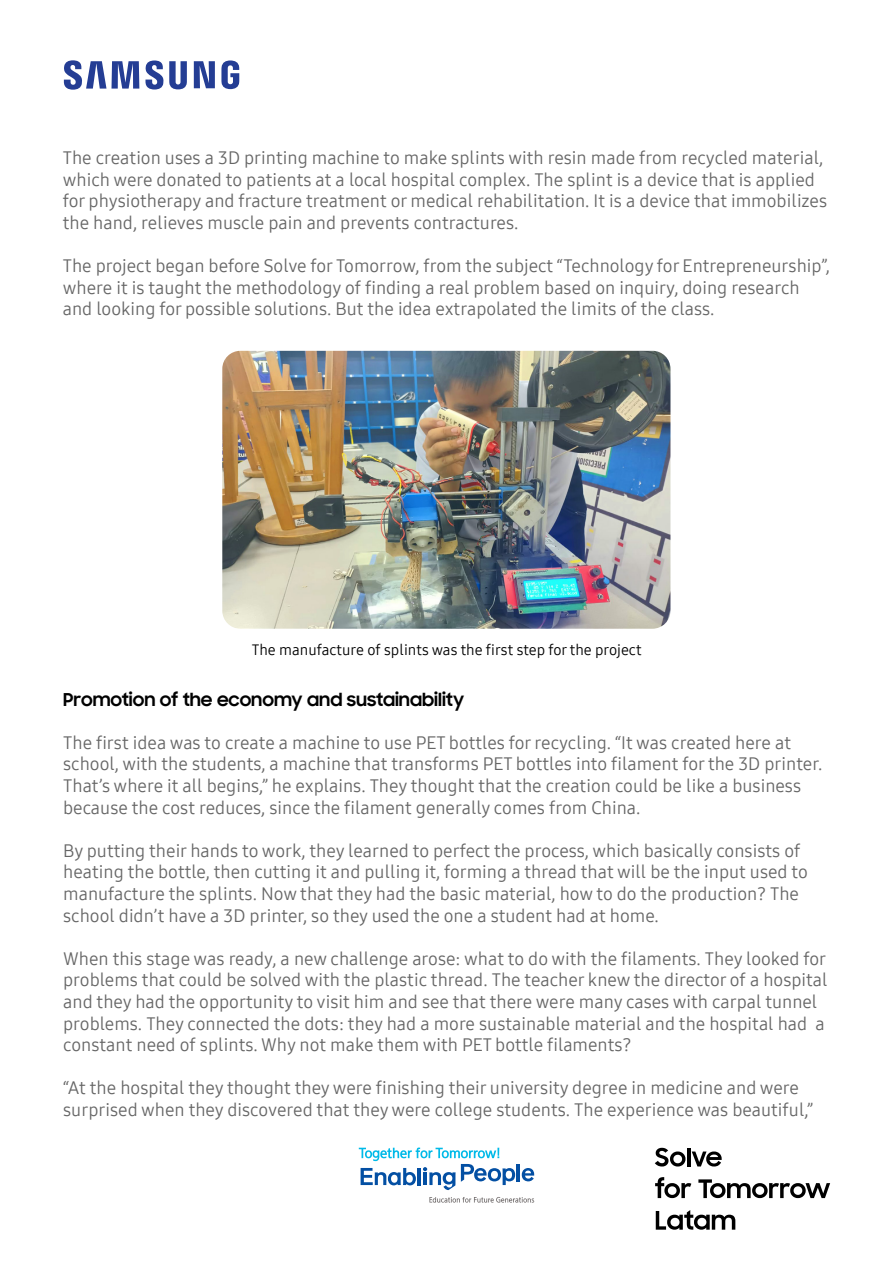
<style>
.page{position:relative;width:893px;height:1263px;background:#fff}
.page>*{position:absolute;margin:0;border:0;box-sizing:border-box;transform-origin:0 0}
.texto_corrido{font:18px/21.6px "Samsung One 400";color:#666}
.t1{font:700 18px "Samsung Sharp Sans";color:#000}
.legenda{font:15px "Samsung One 400";color:#000}
</style>
<div class="page">
<svg style="left:64px;top:60px;width:175px;height:30px"></svg>
<svg style="left:655px;top:1148px;width:30px;height:18px"></svg>
<hr style="left:687px;top:1147px;width:3px;height:19px;background:#000">
<svg style="left:692px;top:1151px;width:30px;height:15px"></svg>
<svg style="left:655px;top:1177px;width:36px;height:21px"></svg>
<svg style="left:698px;top:1179px;width:132px;height:19px"></svg>
<svg style="left:656px;top:1210px;width:79px;height:20px"></svg>
<hr style="left:517px;top:1164px;width:3px;height:17px;background:#034fa3">
<svg style="left:522px;top:1168px;width:12px;height:13px"></svg>
<svg style="left:429px;top:1197px;width:105px;height:5px"></svg>
<svg style="left:359px;top:1147px;width:156px;height:43px"></svg>
<img style="left:222px;top:351px;width:448px;height:278px">
<p class="texto_corrido" style="left:63px;top:147px;width:766px">The creation uses a 3D printing machine to make splints with resin made from recycled material, which were donated to patients at a local hospital complex. The splint is a device that is applied for physiotherapy and fracture treatment or medical rehabilitation. It is a device that immobilizes the hand, relieves muscle pain and prevents contractures.</p>
<p class="texto_corrido" style="left:63px;top:255px;width:769px">The project began before Solve for Tomorrow, from the subject “Technology for Entrepreneurship”, where it is taught the methodology of finding a real problem based on inquiry, doing research and looking for possible solutions. But the idea extrapolated the limits of the class.</p>
<p class="legenda" style="left:252px;top:639px;width:391px">The manufacture of splints was the first step for the project</p>
<h2 class="t1" style="left:63px;top:686px;width:403px">Promotion of the economy and sustainability</h2>
<p class="texto_corrido" style="left:63px;top:731px;width:761px">The first idea was to create a machine to use PET bottles for recycling. “It was created here at school, with the students, a machine that transforms PET bottles into filament for the 3D printer.<br>That’s where it all begins,” he explains. They thought that the creation could be like a business because the cost reduces, since the filament generally comes from China.</p>
<p class="texto_corrido" style="left:63px;top:839px;width:746px">By putting their hands to work, they learned to perfect the process, which basically consists of heating the bottle, then cutting it and pulling it, forming a thread that will be the input used to manufacture the splints. Now that they had the basic material, how to do the production? The school didn’t have a 3D printer, so they used the one a student had at home.</p>
<p class="texto_corrido" style="left:63px;top:947px;width:766px">When this stage was ready, a new challenge arose: what to do with the filaments. They looked for problems that could be solved with the plastic thread. The teacher knew the director of a hospital and they had the opportunity to visit him and see that there were many cases with carpal tunnel problems. They connected the dots: they had a more sustainable material and the hospital had a constant need of splints. Why not make them with PET bottle filaments?</p>
<p class="texto_corrido" style="left:63px;top:1077px;width:752px">“At the hospital they thought they were finishing their university degree in medicine and were surprised when they discovered that they were college students. The experience was beautiful,”</p>
</div>
